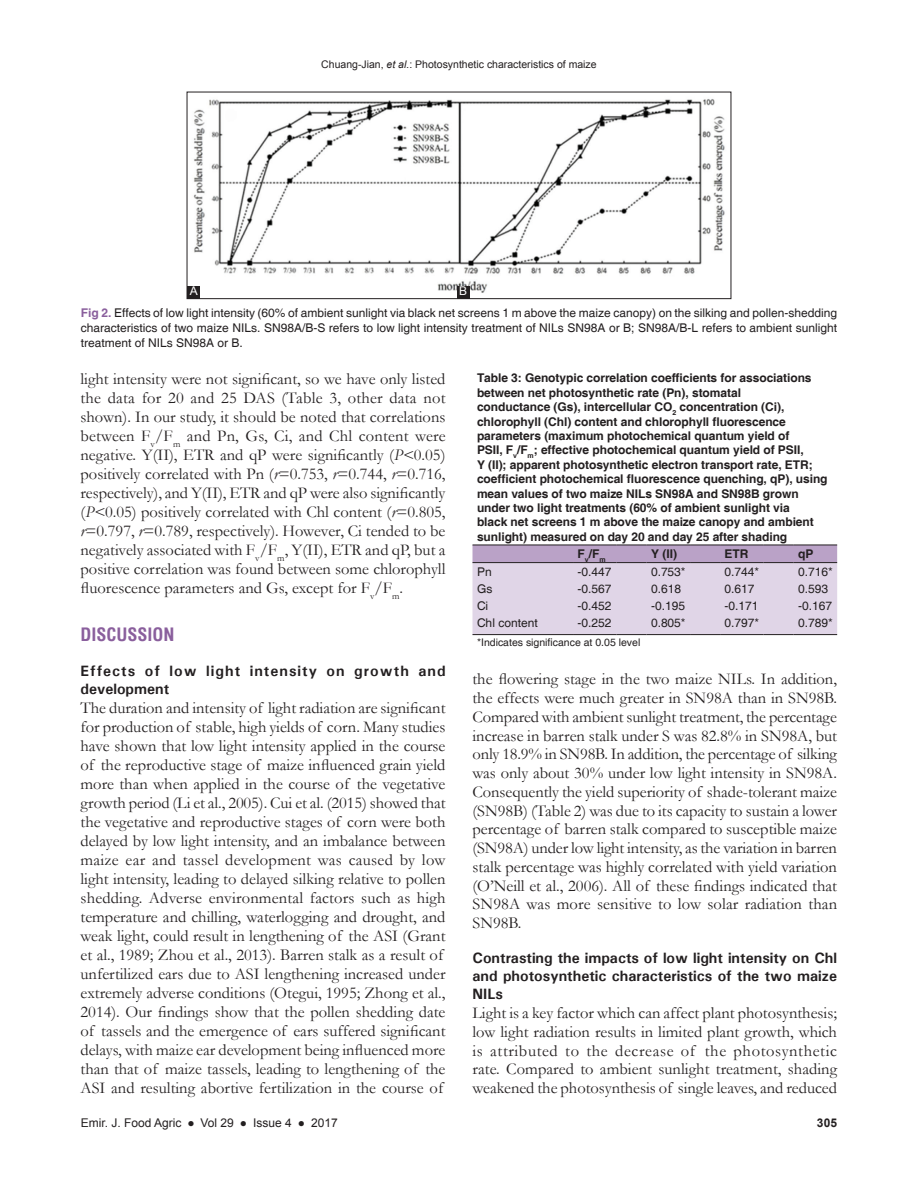
<style>
.page{position:relative;width:918px;height:1188px;background:#fff}
.page>*{position:absolute;margin:0;border:0;box-sizing:border-box;transform-origin:0 0}
.t1{font:700 condensed 18px "Helvetica";color:#8a5f9d}
.TX{font:16.5px/19px "Garamond";color:#231f20;text-align:justify}
.t2{font:700 15px/18px "Univers";color:#231f20;text-align:justify}
.t3{font:700 15px/18.3px "Univers";letter-spacing:.07em;color:#231f20}
.TT{font:700 12px/14.4px "Helvetica";letter-spacing:-.005em;color:#231f20}
.FGC{font:12px/15px "Helvetica";color:#231f20;text-align:justify}
.TB{font:12px "Helvetica";color:#231f20}
.t4{font:12px "Arial";color:#231f20}
.TBL{font:12px "Helvetica";color:#231f20}
.TCH{font:700 12px "Helvetica";color:#231f20}
.t5{font:700 12px "Arial";color:#231f20}
.LABEL{font:12px "Arial";color:#fff}
.t6{font:10.5px "Arial";color:#231f20}
.TFN{font:10.5px "Helvetica";color:#231f20}
.s1{font-style:italic}
.s2{font-weight:700;color:#8a5f9d}
</style>
<div class="page">
<svg style="left:472px;top:546px;width:365px;height:88px;background:#d8cbe0"></svg>
<hr style="left:472px;top:634px;width:71px;height:1px;background:#231f20">
<hr style="left:543px;top:634px;width:30px;height:1px;background:#231f20">
<hr style="left:573px;top:634px;width:44px;height:1px;background:#231f20">
<hr style="left:617px;top:634px;width:30px;height:1px;background:#231f20">
<hr style="left:647px;top:634px;width:43px;height:1px;background:#231f20">
<hr style="left:690px;top:634px;width:30px;height:1px;background:#231f20">
<hr style="left:720px;top:634px;width:44px;height:1px;background:#231f20">
<hr style="left:764px;top:634px;width:30px;height:1px;background:#231f20">
<hr style="left:794px;top:634px;width:43px;height:1px;background:#231f20">
<hr style="left:472px;top:562px;width:71px;height:1px;background:#231f20">
<hr style="left:543px;top:562px;width:30px;height:1px;background:#231f20">
<hr style="left:573px;top:562px;width:44px;height:1px;background:#231f20">
<hr style="left:617px;top:562px;width:30px;height:1px;background:#231f20">
<hr style="left:647px;top:562px;width:43px;height:1px;background:#231f20">
<hr style="left:690px;top:562px;width:30px;height:1px;background:#231f20">
<hr style="left:720px;top:562px;width:44px;height:1px;background:#231f20">
<hr style="left:764px;top:562px;width:30px;height:1px;background:#231f20">
<hr style="left:794px;top:562px;width:43px;height:1px;background:#231f20">
<hr style="left:472px;top:545px;width:71px;height:1px;background:#231f20">
<hr style="left:543px;top:545px;width:30px;height:1px;background:#231f20">
<hr style="left:573px;top:545px;width:44px;height:1px;background:#231f20">
<hr style="left:617px;top:545px;width:30px;height:1px;background:#231f20">
<hr style="left:647px;top:545px;width:43px;height:1px;background:#231f20">
<hr style="left:690px;top:545px;width:30px;height:1px;background:#231f20">
<hr style="left:720px;top:545px;width:44px;height:1px;background:#231f20">
<hr style="left:764px;top:545px;width:30px;height:1px;background:#231f20">
<hr style="left:794px;top:545px;width:43px;height:1px;background:#231f20">
<img style="left:193px;top:99px;width:532px;height:194px">
<div style="left:187px;top:92px;width:544px;height:207px;border:1px solid #231f20"></div>
<div style="left:187px;top:286px;width:13px;height:13px;background:#231f20"></div>
<div style="left:457px;top:286px;width:13px;height:13px;background:#231f20"></div>
<p class="t6" style="left:321px;top:57px;width:277px">Chuang-Jian, <span class="s1">et al.</span>: Photosynthetic characteristics of maize</p>
<p class="LABEL" style="left:190px;top:283px;width:10px">A</p>
<p class="LABEL" style="left:459px;top:283px;width:10px">B</p>
<p class="FGC" style="left:81px;top:305px;width:758px"><span class="s2">Fig 2.</span> Effects of low light intensity (60% of ambient sunlight via black net screens 1 m above the maize canopy) on the silking and pollen-shedding characteristics of two maize NILs. SN98A/B-S refers to low light intensity treatment of NILs SN98A or B; SN98A/B-L refers to ambient sunlight treatment of NILs SN98A or B.</p>
<p class="TX" style="left:81px;top:369px;width:367px">light intensity were not significant, so we have only listed the data for 20 and 25 DAS (Table 3, other data not shown). In our study, it should be noted that correlations between F<sub>v</sub>/F<sub>m</sub> and Pn, Gs, Ci, and Chl content were negative. Y(II), ETR and qP were significantly (<span class="s1">P&lt;</span>0.05) positively correlated with Pn (<span class="s1">r</span>=0.753, <span class="s1">r</span>=0.744, <span class="s1">r</span>=0.716, respectively), and Y(II), ETR and qP were also significantly (<span class="s1">P&lt;</span>0.05) positively correlated with Chl content (<span class="s1">r</span>=0.805, <span class="s1">r</span>=0.797, <span class="s1">r</span>=0.789, respectively). However, Ci tended to be negatively associated with F<sub>v</sub>/F<sub>m</sub>, Y(II), ETR and qP, but a positive correlation was found between some chlorophyll fluorescence parameters and Gs, except for F<sub>v</sub>/F<sub>m</sub>.</p>
<h1 class="t1" style="left:81px;top:622px;width:96px">DISCUSSION</h1>
<h2 class="t3" style="left:81px;top:662px;width:367px">Effects of low light intensity on growth and development</h2>
<p class="TX" style="left:81px;top:698px;width:367px;text-align:left">The duration and intensity of light radiation are significant for production of stable, high yields of corn. Many studies have shown that low light intensity applied in the course of the reproductive stage of maize influenced grain yield more than when applied in the course of the vegetative growth period (Li et al., 2005). Cui et al. (2015) showed that the vegetative and reproductive stages of corn were both delayed by low light intensity, and an imbalance between maize ear and tassel development was caused by low light intensity, leading to delayed silking relative to pollen shedding. Adverse environmental factors such as high temperature and chilling, waterlogging and drought, and weak light, could result in lengthening of the ASI (Grant et al., 1989; Zhou et al., 2013). Barren stalk as a result of unfertilized ears due to ASI lengthening increased under extremely adverse conditions (Otegui, 1995; Zhong et al., 2014). Our findings show that the pollen shedding date of tassels and the emergence of ears suffered significant delays, with maize ear development being influenced more than that of maize tassels, leading to lengthening of the ASI and resulting abortive fertilization in the course of</p>
<p class="TT" style="left:477px;top:371px;width:352px">Table 3: Genotypic correlation coefficients for associations between net photosynthetic rate (Pn), stomatal<br>conductance (Gs), intercellular CO<sub>2</sub> concentration (Ci), chlorophyll (Chl) content and chlorophyll fluorescence parameters (maximum photochemical quantum yield of<br>PSII, F<sub>v</sub>/F<sub>m</sub>; effective photochemical quantum yield of PSII,<br>Y (II); apparent photosynthetic electron transport rate, ETR; coefficient photochemical fluorescence quenching, qP), using mean values of two maize NILs SN98A and SN98B grown under two light treatments (60% of ambient sunlight via<br>black net screens 1 m above the maize canopy and ambient sunlight) measured on day 20 and day 25 after shading</p>
<p class="TCH" style="left:578px;top:546px;width:30px">F<sub>v</sub>/F<sub>m</sub></p>
<p class="TCH" style="left:651px;top:546px;width:28px">Y (II)</p>
<p class="TCH" style="left:725px;top:546px;width:25px">ETR</p>
<p class="TCH" style="left:798px;top:546px;width:17px">qP</p>
<p class="TB" style="left:477px;top:564px;width:16px">Pn</p>
<p class="TB" style="left:578px;top:564px;width:36px">‑0.447</p>
<p class="TB" style="left:651px;top:564px;width:36px">0.753*</p>
<p class="TB" style="left:725px;top:564px;width:36px">0.744*</p>
<p class="TB" style="left:798px;top:564px;width:36px">0.716*</p>
<p class="TB" style="left:477px;top:582px;width:17px">Gs</p>
<p class="TB" style="left:578px;top:582px;width:36px">‑0.567</p>
<p class="TB" style="left:651px;top:582px;width:32px">0.618</p>
<p class="TB" style="left:725px;top:582px;width:32px">0.617</p>
<p class="TB" style="left:798px;top:582px;width:32px">0.593</p>
<p class="TB" style="left:477px;top:599px;width:13px">Ci</p>
<p class="TB" style="left:578px;top:599px;width:36px">‑0.452</p>
<p class="TB" style="left:651px;top:599px;width:36px">‑0.195</p>
<p class="TB" style="left:725px;top:599px;width:36px">‑0.171</p>
<p class="TB" style="left:798px;top:599px;width:36px">‑0.167</p>
<p class="TBL" style="left:477px;top:616px;width:62px">Chl content</p>
<p class="TBL" style="left:578px;top:616px;width:36px">‑0.252</p>
<p class="TBL" style="left:651px;top:616px;width:36px">0.805*</p>
<p class="TBL" style="left:725px;top:616px;width:36px">0.797*</p>
<p class="TBL" style="left:798px;top:616px;width:36px">0.789*</p>
<p class="TFN" style="left:477px;top:637px;width:165px">*Indicates significance at 0.05 level</p>
<p class="TX" style="left:472px;top:669px;width:366px">the flowering stage in the two maize NILs. In addition, the effects were much greater in SN98A than in SN98B.<br>Compared with ambient sunlight treatment, the percentage increase in barren stalk under S was 82.8% in SN98A, but only 18.9% in SN98B. In addition, the percentage of silking was only about 30% under low light intensity in SN98A.<br>Consequently the yield superiority of shade-tolerant maize (SN98B) (Table 2) was due to its capacity to sustain a lower percentage of barren stalk compared to susceptible maize (SN98A) under low light intensity, as the variation in barren stalk percentage was highly correlated with yield variation (O’Neill et al., 2006). All of these findings indicated that SN98A was more sensitive to low solar radiation than SN98B.</p>
<h2 class="t2" style="left:472px;top:949px;width:366px">Contrasting the impacts of low light intensity on Chl and photosynthetic characteristics of the two maize NILs</h2>
<p class="TX" style="left:472px;top:1003px;width:366px">Light is a key factor which can affect plant photosynthesis; low light radiation results in limited plant growth, which is attributed to the decrease of the photosynthetic rate. Compared to ambient sunlight treatment, shading weakened the photosynthesis of single leaves, and reduced</p>
<p class="t4" style="left:81px;top:1114px;width:259px">Emir. J. Food Agric ● Vol 29 ● Issue 4 ● 2017</p>
<p class="t5" style="left:817px;top:1114px;width:22px">305</p>
</div>
